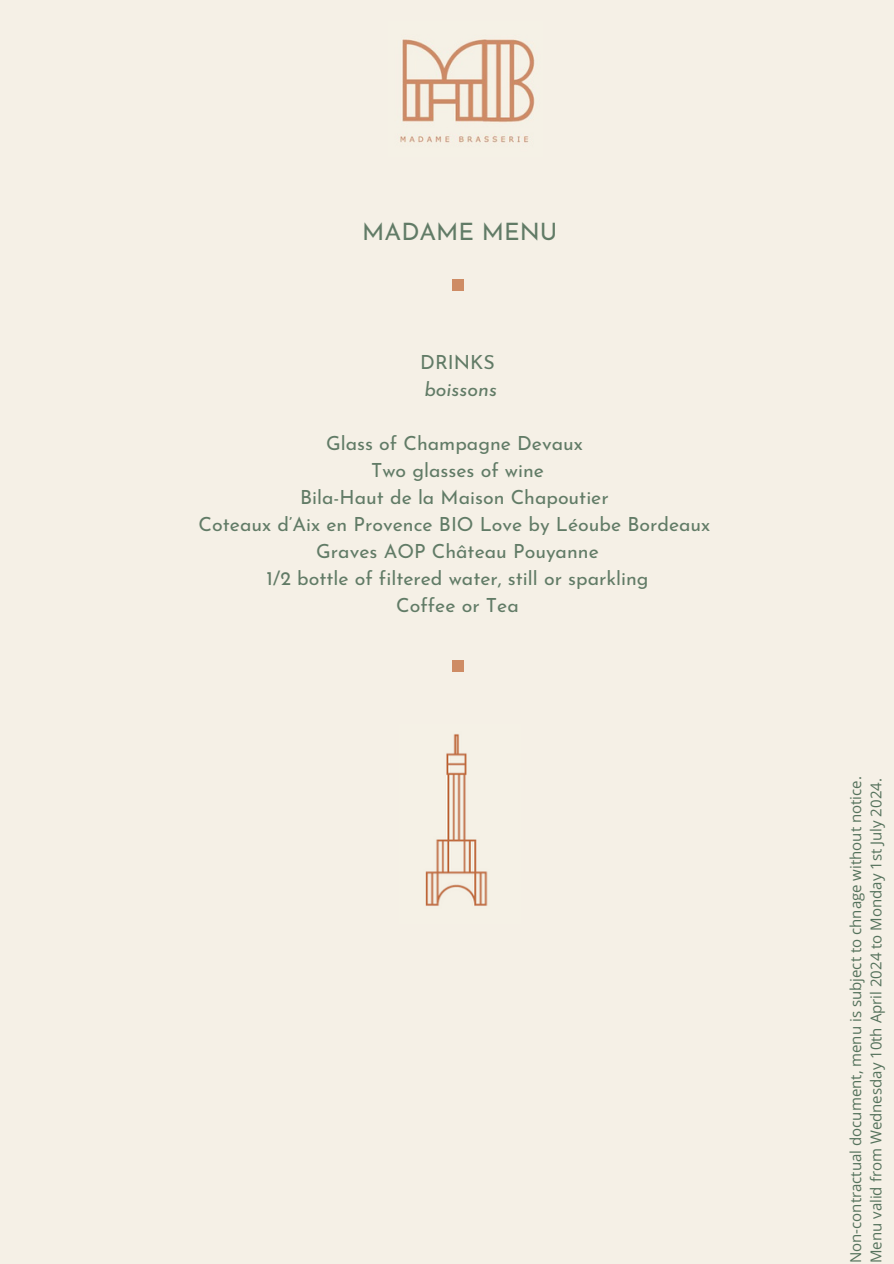
<style>
.page{position:relative;width:894px;height:1264px;background:#fff}
.page>*{position:absolute;margin:0;border:0;box-sizing:border-box;transform-origin:0 0}
.t1{font:24px "Josefin Sans";color:#617b66}
.t2{font:19.5px/27px "Josefin Sans";color:#617b66;text-align:center}
.t3{font:italic 19.5px/27px "Josefin Sans";color:#617b66}
.t4{font:15px "Open Sans";color:#55725c}
.s1{font-style:normal}
</style>
<div class="page">
<div style="left:0;top:0;width:893px;height:1263px;background:#f5f0e6"></div>
<img style="left:400px;top:39px;width:135px;height:104px">
<div style="left:451px;top:279px;width:12px;height:11px;background:#ce8c65"></div>
<div style="left:451px;top:660px;width:12px;height:12px;background:#ce8c65"></div>
<img style="left:425px;top:734px;width:63px;height:172px">
<h1 class="t1" style="left:362px;top:222px;width:197px">MADAME MENU</h1>
<p class="t3" style="left:420px;top:350px;width:78px"><span class="s1">DRINKS </span>boissons</p>
<p class="t2" style="left:198px;top:431px;width:513px">Glass of Champagne Devaux<br>Two glasses of wine<br>Bila-Haut de la Maison Chapoutier<br>Coteaux d’Aix en Provence BIO Love by Léoube Bordeaux<br>Graves AOP Château Pouyanne<br>1/2 bottle of filtered water, still or sparkling<br>Coffee or Tea</p>
<h2 class="t4" style="left:845px;top:1263px;width:488px;rotate:-90deg">Non-contractual document, menu is subject to chnage without notice.</h2>
<p class="t4" style="left:865px;top:1263px;width:486px;rotate:-90deg">Menu valid from Wednesday 10th April 2024 to Monday 1st July 2024.</p>
</div>
